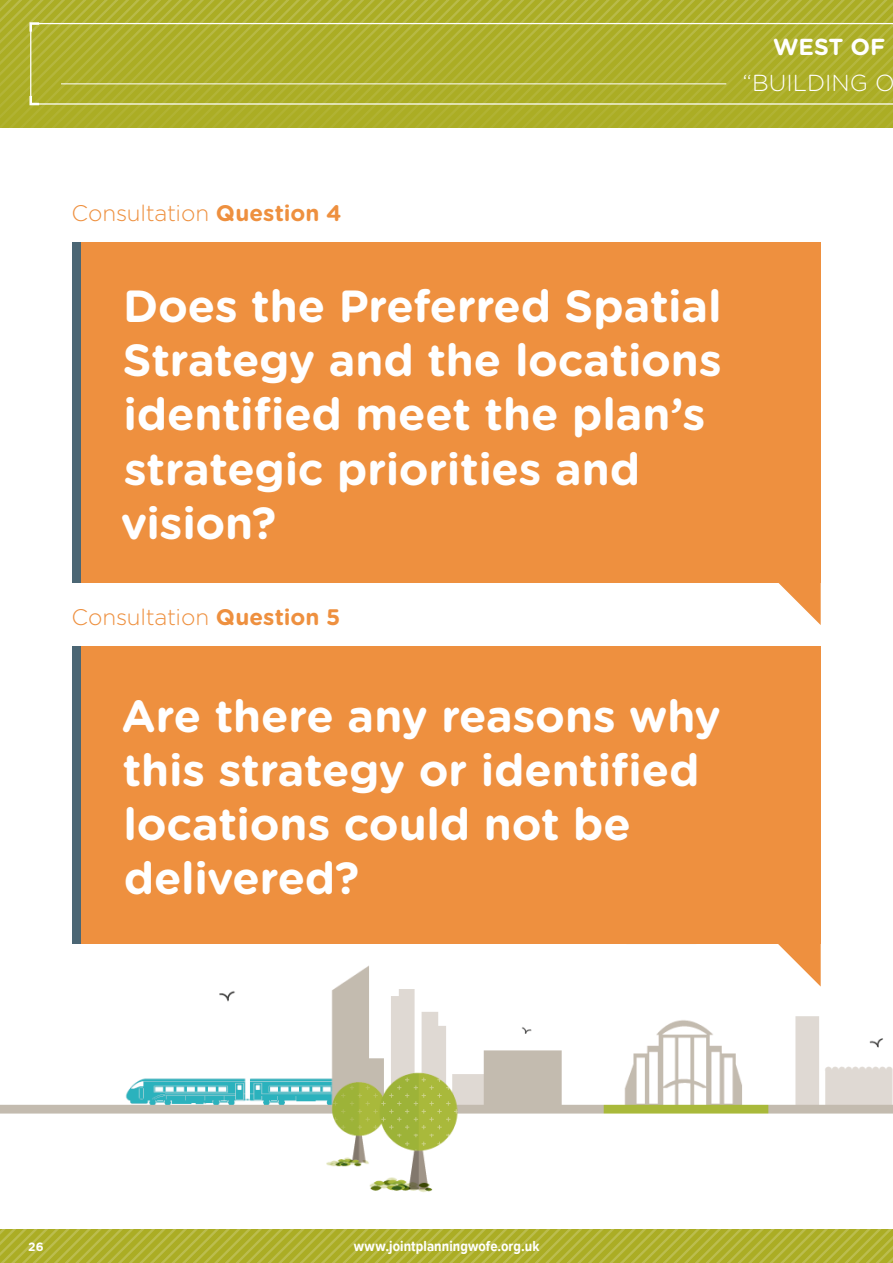
<style>
.page{position:relative;width:893px;height:1263px;background:#fff}
.page>*{position:absolute;margin:0;border:0;box-sizing:border-box;transform-origin:0 0}
.t1{font:700 45px/54px "Gotham Rounded";letter-spacing:-.005em;color:#fff}
.t2{font:300 23.1px "Gotham Rounded";color:#fff}
.t3{font:700 23.1px "Gotham Rounded";color:#fff}
.t4{font:300 22.5px "Gotham Rounded";letter-spacing:-.01em;color:#ee903f}
.t5{font:700 15px "Proxima Nova Cond";letter-spacing:.005em;color:#fff}
.t6{font:700 12px "Gotham Rounded";color:#fff}
.s1{font-weight:700}
</style>
<div class="page">
<svg style="left:0;top:0;width:893px;height:128px;background:#adaf2c"></svg>
<svg style="left:0;top:1229px;width:893px;height:34px;background:#afb131"></svg>
<svg style="left:30px;top:23px;width:863px;height:82px;background:#b0b233"></svg>
<svg style="left:28px;top:21px;width:14px;height:13px"></svg>
<svg style="left:28px;top:93px;width:14px;height:14px"></svg>
<hr style="left:61px;top:84px;width:665px;height:1px;background:#fff">
<img style="left:0;top:965px;width:893px;height:227px">
<div style="left:72px;top:646px;width:749px;height:298px;background:#ee903f"></div>
<svg style="left:736px;top:944px;width:85px;height:42px"></svg>
<div style="left:72px;top:646px;width:9px;height:298px;background:#4b6674"></div>
<div style="left:72px;top:242px;width:749px;height:341px;background:#ee903f"></div>
<svg style="left:778px;top:583px;width:43px;height:42px"></svg>
<div style="left:72px;top:242px;width:9px;height:341px;background:#4b6674"></div>
<p class="t3" style="left:773px;top:30px;width:114px">WEST OF</p>
<p class="t2" style="left:743px;top:67px;width:154px">“BUILDING O</p>
<p class="t4" style="left:72px;top:198px;width:272px">Consultation <span class="s1">Question 4</span></p>
<p class="t1" style="left:121px;top:278px;width:602px">Does the Preferred Spatial<br>Strategy and the locations identified meet the plan’s strategic priorities and vision?</p>
<p class="t4" style="left:72px;top:602px;width:270px">Consultation <span class="s1">Question 5</span></p>
<p class="t1" style="left:122px;top:687px;width:601px">Are there any reasons why this strategy or identified locations could not be delivered?</p>
<p class="t6" style="left:28px;top:1238px;width:17px">26</p>
<p class="t5" style="left:354px;top:1237px;width:187px">www.jointplanningwofe.org.uk</p>
</div>
